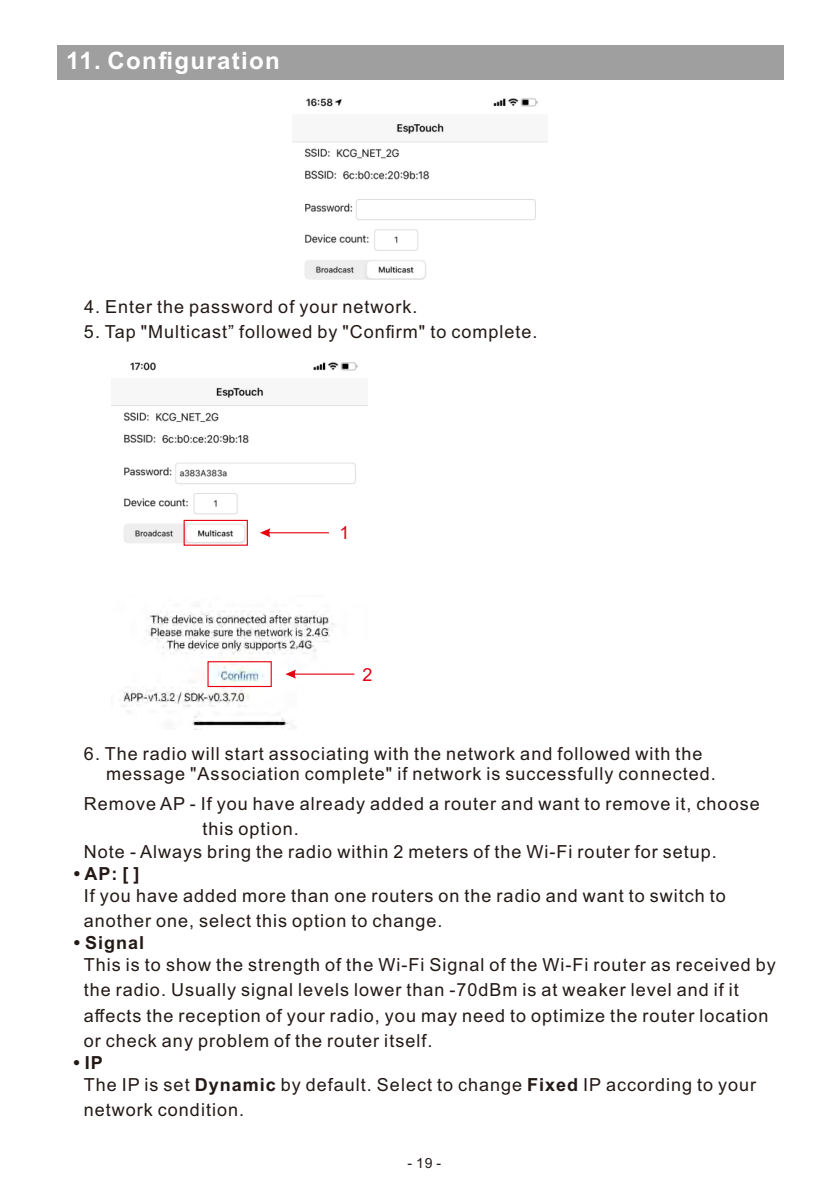
<style>
.page{position:relative;width:840px;height:1191px;background:#fff}
.page>*{position:absolute;margin:0;border:0;box-sizing:border-box;transform-origin:0 0}
.t1{font:700 24px "Arial";letter-spacing:.055em;color:#fff}
.t2{font:18px/25.2px "Arial";letter-spacing:.055em;color:#231916}
.t3{font:700 18px "Arial";letter-spacing:.055em;color:#231916}
.t4{font:18px "Arial";color:#e60013}
.t5{font:14px "Arial";color:#231916}
.s1{font-weight:700}
</style>
<div class="page">
<div style="left:57px;top:45px;width:725px;height:34px;background:#9f9fa0"></div>
<img style="left:292px;top:98px;width:255px;height:182px">
<img style="left:112px;top:362px;width:255px;height:182px">
<div style="left:183px;top:520px;width:65px;height:26px;border:1px solid #e60013"></div>
<svg style="left:260px;top:528px;width:69px;height:9px"></svg>
<img style="left:119px;top:611px;width:236px;height:118px">
<div style="left:207px;top:661px;width:64px;height:26px;border:1px solid #e60013"></div>
<svg style="left:285px;top:669px;width:69px;height:9px"></svg>
<h1 class="t1" style="left:66px;top:51px;width:215px">11. Configuration</h1>
<p class="t2" style="left:84px;top:296px;width:335px">4. Enter the password of your network.</p>
<p class="t2" style="left:84px;top:320px;width:455px">5. Tap "Multicast” followed by "Confirm" to complete.</p>
<p class="t4" style="left:339px;top:526px;width:12px">1</p>
<p class="t4" style="left:362px;top:667px;width:12px">2</p>
<p class="t2" style="left:106px;top:745px;width:611px;line-height:20.2px;text-indent:-22px">6. The radio will start associating with the network and followed with the message "Association complete" if network is successfully connected.</p>
<p class="t2" style="left:202px;top:793px;width:558px;text-indent:-118px">Remove AP - If you have already added a router and want to remove it, choose this option.</p>
<p class="t2" style="left:84px;top:840px;width:634px">Note - Always bring the radio within 2 meters of the Wi-Fi router for setup.</p>
<p class="t3" style="left:74px;top:866px;width:67px">• AP: [ ]</p>
<p class="t2" style="left:84px;top:884px;width:643px">If you have added more than one routers on the radio and want to switch to another one, select this option to change.</p>
<p class="t3" style="left:74px;top:936px;width:72px">• Signal</p>
<p class="t2" style="left:84px;top:954px;width:693px">This is to show the strength of the Wi-Fi Signal of the Wi-Fi router as received by the radio. Usually signal levels lower than -70dBm is at weaker level and if it affects the reception of your radio, you may need to optimize the router location or check any problem of the router itself.</p>
<p class="t2" style="left:84px;top:1053px;width:673px;line-height:22.2px;text-indent:-10px"><span class="s1">• IP<br></span>The IP is set <span class="s1">Dynamic</span> by default. Select to change <span class="s1">Fixed</span> IP according to your</p>
<p class="t2" style="left:84px;top:1098px;width:162px">network condition.</p>
<p class="t5" style="left:407px;top:1158px;width:35px">- 19 -</p>
</div>
